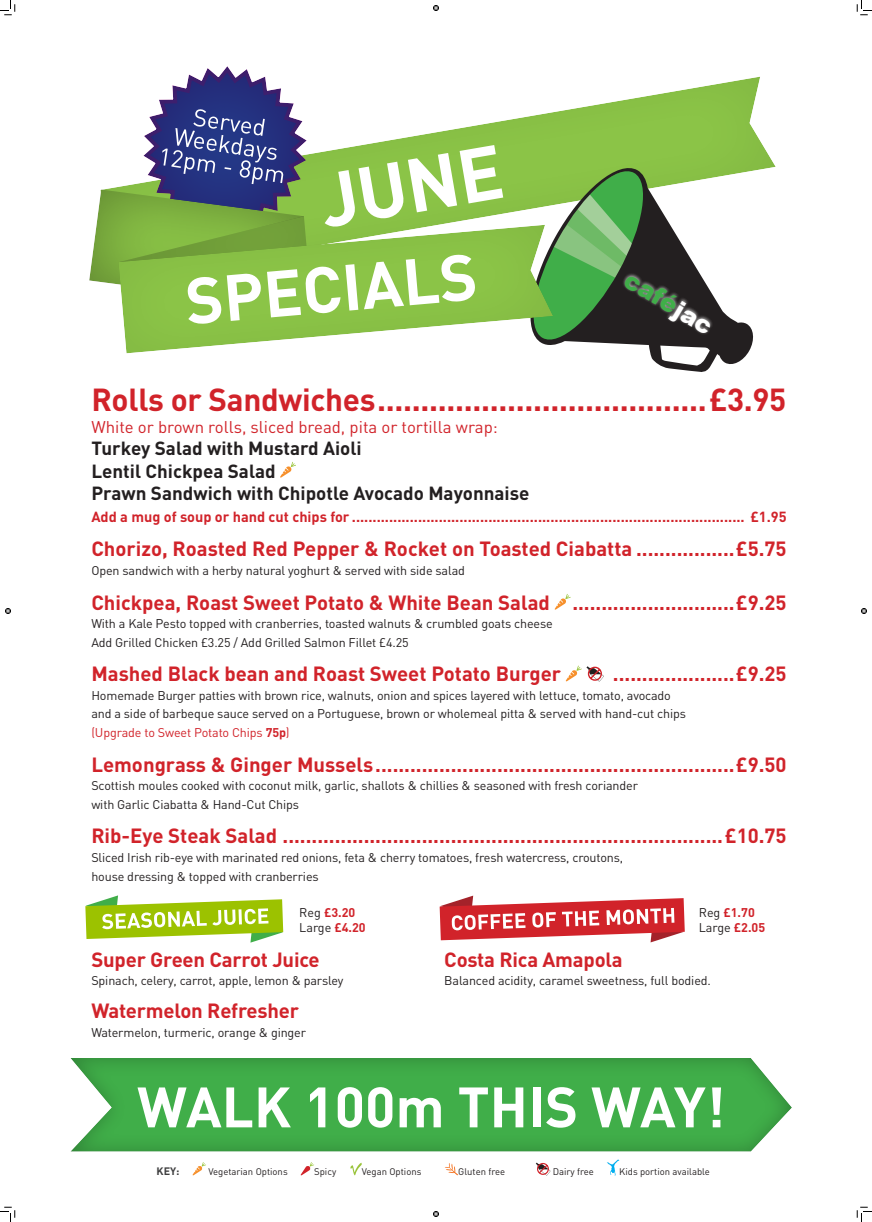
<style>
.page{position:relative;width:872px;height:1222px;background:#fff}
.page>*{position:absolute;margin:0;border:0;box-sizing:border-box;transform-origin:0 0}
.t1{font:700 74.8px "DIN";color:#fff}
.t2{font:700 56px "DIN";color:#fff}
.t3{font:700 31.5px "DIN";letter-spacing:-.01em;color:#d1232a}
.t4{font:900 24.25px "Arial";color:#40ae49}
.t5{font:700 20.3px "DIN";color:#d1232a}
.t6{font:700 18.8px "DIN";color:#231f20}
.t7{font:16.8px "DIN";color:#d1232a}
.t8{font:700 14.5px "DIN";color:#d1232a}
.t9{font:12.5px "DIN";letter-spacing:-.01em;color:#231f20}
.t10{font:12.5px "DIN";letter-spacing:-.01em;color:#d1232a}
.t11{font:700 12.5px "DIN";color:#d1232a}
.t12{font:700 10.7px "DIN";color:#3e3e3f}
.t13{font:9.5px "DIN";color:#231f20}
.s1{color:#fff}
.s2{font-weight:700}
.s3{font-weight:400;color:#231f20}
.s4{font-weight:700;color:#d1232a}
</style>
<div class="page">
<div style="left:70px;top:1057px;width:722px;height:95px;background:#231f20;opacity:.3"></div>
<svg style="left:192px;top:1162px;width:14px;height:13px"></svg>
<svg style="left:300px;top:1162px;width:14px;height:13px"></svg>
<svg style="left:350px;top:1162px;width:12px;height:13px"></svg>
<svg style="left:445px;top:1163px;width:13px;height:12px"></svg>
<svg style="left:535px;top:1162px;width:15px;height:13px"></svg>
<svg style="left:607px;top:1159px;width:12px;height:16px"></svg>
<svg style="left:280px;top:462px;width:16px;height:15px"></svg>
<svg style="left:554px;top:594px;width:16px;height:15px"></svg>
<svg style="left:565px;top:665px;width:38px;height:16px"></svg>
<svg style="left:439px;top:895px;width:245px;height:47px"></svg>
<svg style="left:85px;top:895px;width:198px;height:47px"></svg>
<svg style="left:475px;top:76px;width:301px;height:143px;fill:#8bc447"></svg>
<svg style="left:522px;top:160px;width:233px;height:212px"></svg>
<svg style="left:523px;top:162px;width:196px;height:189px"></svg>
<svg style="left:124px;top:224px;width:430px;height:130px;fill:#8ac246"></svg>
<svg style="left:89px;top:66px;width:386px;height:258px"></svg>
<svg style="left:0;top:0;width:16px;height:16px"></svg>
<svg style="left:0;top:1206px;width:16px;height:15px"></svg>
<svg style="left:856px;top:0;width:15px;height:16px"></svg>
<svg style="left:856px;top:1206px;width:15px;height:15px"></svg>
<svg style="left:433px;top:5px;width:6px;height:6px"></svg>
<svg style="left:433px;top:1211px;width:6px;height:5px"></svg>
<svg style="left:5px;top:608px;width:6px;height:6px"></svg>
<svg style="left:861px;top:608px;width:5px;height:6px"></svg>
<p class="t1" style="left:312px;top:153px;width:186px;rotate:-10deg">JUNE</p>
<p class="t4" style="left:635px;top:262px;width:100px;rotate:31deg">café<span class="s1">jac</span></p>
<p class="t3" style="left:91px;top:379px;width:696px">Rolls or Sandwiches......................................£3.95</p>
<p class="t7" style="left:91px;top:416px;width:408px">White or brown rolls, sliced bread, pita or tortilla wrap:</p>
<p class="t6" style="left:91px;top:436px;width:272px">Turkey Salad with Mustard Aioli</p>
<p class="t6" style="left:91px;top:458px;width:186px">Lentil Chickpea Salad</p>
<p class="t6" style="left:91px;top:481px;width:439px">Prawn Sandwich with Chipotle Avocado Mayonnaise</p>
<p class="t8" style="left:91px;top:507px;width:696px">Add a mug of soup or hand cut chips for ............................................................................................... £1.95</p>
<p class="t5" style="left:91px;top:536px;width:696px">Chorizo, Roasted Red Pepper &amp; Rocket on Toasted Ciabatta .................£5.75</p>
<p class="t9" style="left:91px;top:562px;width:375px">Open sandwich with a herby natural yoghurt &amp; served with side salad</p>
<p class="t5" style="left:91px;top:589px;width:696px">Chickpea, Roast Sweet Potato &amp; White Bean Salad ............................£9.25</p>
<p class="t9" style="left:91px;top:616px;width:463px">With a Kale Pesto topped with cranberries, toasted walnuts &amp; crumbled goats cheese</p>
<p class="t9" style="left:91px;top:634px;width:319px">Add Grilled Chicken £3.25 / Add Grilled Salmon Fillet £4.25</p>
<p class="t5" style="left:91px;top:660px;width:471px">Mashed Black bean and Roast Sweet Potato Burger</p>
<p class="t5" style="left:613px;top:660px;width:175px">.....................£9.25</p>
<p class="t9" style="left:91px;top:687px;width:581px">Homemade Burger patties with brown rice, walnuts, onion and spices layered with lettuce, tomato, avocado</p>
<p class="t9" style="left:91px;top:706px;width:596px">and a side of barbeque sauce served on a Portuguese, brown or wholemeal pitta &amp; served with hand-cut chips</p>
<p class="t10" style="left:91px;top:724px;width:200px">(Upgrade to Sweet Potato Chips <span class="s2">75p</span>)</p>
<p class="t5" style="left:91px;top:751px;width:696px">Lemongrass &amp; Ginger Mussels..............................................................£9.50</p>
<p class="t9" style="left:91px;top:778px;width:548px">Scottish moules cooked with coconut milk, garlic, shallots &amp; chillies &amp; seasoned with fresh coriander</p>
<p class="t9" style="left:91px;top:796px;width:209px">with Garlic Ciabatta &amp; Hand-Cut Chips</p>
<p class="t5" style="left:91px;top:822px;width:696px">Rib-Eye Steak Salad ............................................................................£10.75</p>
<p class="t9" style="left:91px;top:849px;width:533px">Sliced Irish rib-eye with marinated red onions, feta &amp; cherry tomatoes, fresh watercress, croutons,</p>
<p class="t9" style="left:91px;top:868px;width:229px">house dressing &amp; topped with cranberries</p>
<p class="t11" style="left:299px;top:904px;width:57px"><span class="s3">Reg</span> £3.20</p>
<p class="t9" style="left:299px;top:919px;width:68px">Large <span class="s4">£4.20</span></p>
<p class="t5" style="left:91px;top:946px;width:230px">Super Green Carrot Juice</p>
<p class="t9" style="left:91px;top:972px;width:253px">Spinach, celery, carrot, apple, lemon &amp; parsley</p>
<p class="t5" style="left:91px;top:997px;width:209px">Watermelon Refresher</p>
<p class="t9" style="left:91px;top:1024px;width:216px">Watermelon, turmeric, orange &amp; ginger</p>
<p class="t11" style="left:698px;top:904px;width:57px"><span class="s3">Reg</span> £1.70</p>
<p class="t9" style="left:698px;top:919px;width:68px">Large <span class="s4">£2.05</span></p>
<p class="t5" style="left:444px;top:946px;width:180px">Costa Rica Amapola</p>
<p class="t9" style="left:444px;top:972px;width:268px">Balanced acidity, caramel sweetness, full bodied.</p>
<p class="t2" style="left:137px;top:1070px;width:589px">WALK 100m THIS WAY!</p>
<p class="t12" style="left:156px;top:1164px;width:24px">KEY:</p>
<p class="t13" style="left:208px;top:1165px;width:81px">Vegetarian Options</p>
<p class="t13" style="left:314px;top:1165px;width:24px">Spicy</p>
<p class="t13" style="left:361px;top:1165px;width:61px">Vegan Options</p>
<p class="t13" style="left:458px;top:1165px;width:48px">Gluten free</p>
<p class="t13" style="left:552px;top:1165px;width:43px">Dairy free</p>
<p class="t13" style="left:619px;top:1165px;width:92px">Kids portion available</p>
</div>
